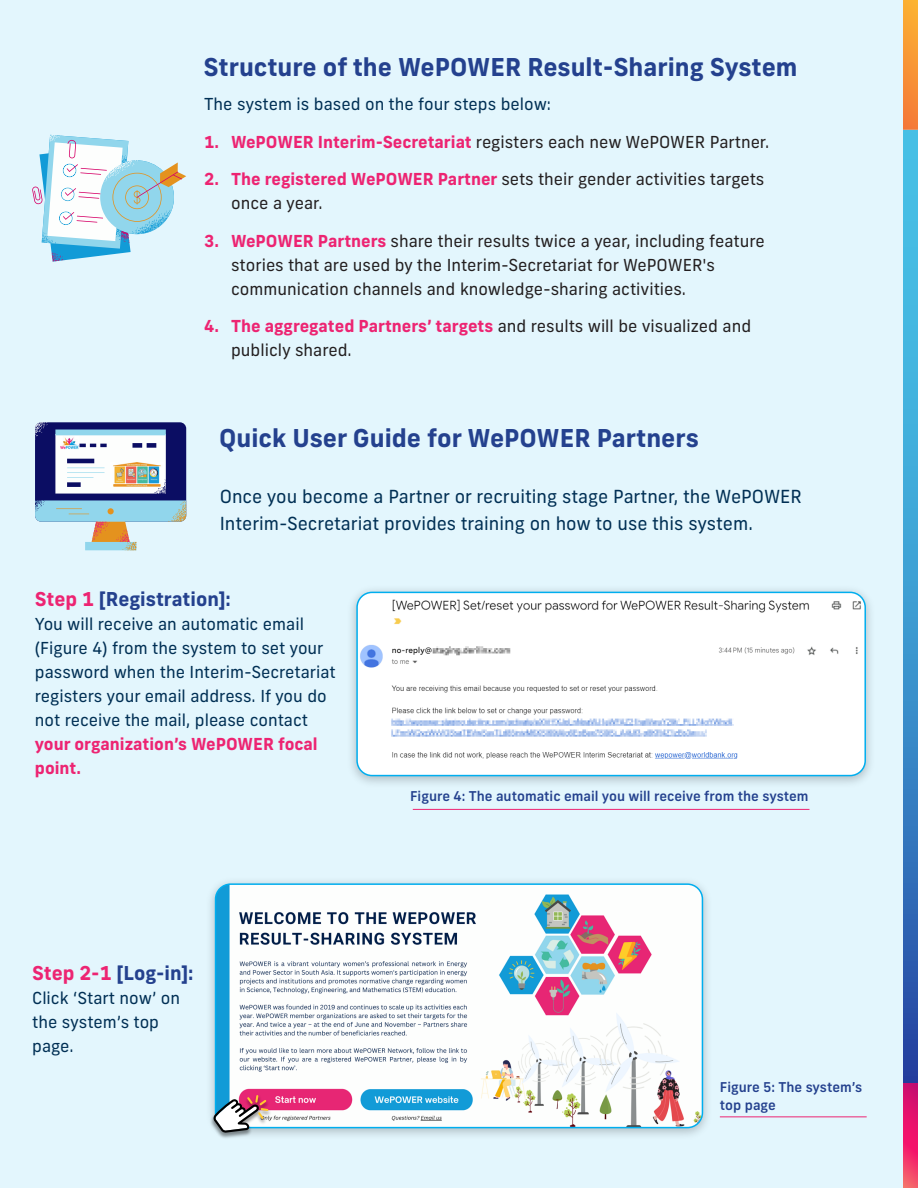
<style>
.page{position:relative;width:918px;height:1188px;background:#e3f6fd}
.page>*{position:absolute;margin:0;border:0;box-sizing:border-box;transform-origin:0 0}
.t1{font:700 24.6px "New Frank";color:#24418e}
.t2{font:700 19.05px "New Frank";color:#24418e}
.t3{font:18px/27px "New Frank";color:#002f54}
.t4{font:16.5px/24px "New Frank";color:#231f20}
.t5{font:16.5px/24px "New Frank";color:#002f54}
.t6{font:700 16.5px/24px "New Frank";color:#ed2472}
.t7{font:500 13.5px/18px "New Frank";color:#24418e}
.s1{font-weight:700;color:#ed2472}
.s2{color:#ed2472}
</style>
<div class="page">
<svg style="left:903px;top:130px;width:15px;height:953px;background:#3a92cc"></svg>
<svg style="left:903px;top:1083px;width:15px;height:105px;background:#e8236c"></svg>
<svg style="left:903px;top:0;width:15px;height:130px;background:#f79535"></svg>
<svg style="left:35px;top:422px;width:151px;height:128px"></svg>
<img style="left:61px;top:437px;width:18px;height:12px">
<div style="left:113px;top:449px;width:50px;height:41px;background:#fdfefd;border-radius:11px"></div>
<img style="left:111px;top:462px;width:52px;height:24px">
<svg style="left:32px;top:135px;width:154px;height:127px"></svg>
<hr style="left:413px;top:809px;width:396px;height:1px;background:#ed2472">
<hr style="left:720px;top:1116px;width:147px;height:1px;background:#ed2472">
<img style="left:357px;top:592px;width:508px;height:184px">
<div style="left:356px;top:592px;width:510px;height:184px;border:2px solid #00aeef;border-radius:15px"></div>
<img style="left:210px;top:881px;width:498px;height:255px">
<img style="left:216px;top:884px;width:486px;height:244px">
<div style="left:215px;top:883px;width:488px;height:245px;border:2px solid #00aeef;border-radius:15px"></div>
<img style="left:210px;top:1094px;width:63px;height:44px">
<svg style="left:213px;top:1095px;width:55px;height:38px;background:#a89ca9"></svg>
<h1 class="t1" style="left:204px;top:51px;width:595px">Structure of the WePOWER Result-Sharing System</h1>
<p class="t5" style="left:204px;top:92px;width:349px">The system is based on the four steps below:</p>
<p class="t4" style="left:204px;top:130px;width:567px"><span class="s1">1. WePOWER Interim-Secretariat</span> registers each new WePOWER Partner.</p>
<p class="t4" style="left:231px;top:167px;width:535px;text-indent:-27px"><span class="s1">2. The registered WePOWER Partner</span> sets their gender activities targets once a year.</p>
<p class="t4" style="left:231px;top:229px;width:535px;text-indent:-27px"><span class="s1">3. WePOWER Partners</span> share their results twice a year, including feature stories that are used by the Interim-Secretariat for WePOWER's communication channels and knowledge-sharing activities.</p>
<p class="t4" style="left:231px;top:314px;width:522px;text-indent:-27px"><span class="s1">4. The aggregated Partners’ targets</span> and results will be visualized and publicly shared.</p>
<h1 class="t1" style="left:219px;top:422px;width:481px">Quick User Guide for WePOWER Partners</h1>
<p class="t3" style="left:220px;top:483px;width:584px">Once you become a Partner or recruiting stage Partner, the WePOWER<br>Interim-Secretariat provides training on how to use this system.</p>
<p class="t2" style="left:35px;top:587px;width:198px"><span class="s2">Step 1</span> [Registration]:</p>
<p class="t5" style="left:35px;top:612px;width:302px">You will receive an automatic email (Figure 4) from the system to set your password when the Interim-Secretariat registers your email address. If you do not receive the mail, please contact</p>
<p class="t6" style="left:35px;top:732px;width:284px">your organization’s WePOWER focal point.</p>
<p class="t2" style="left:32px;top:961px;width:163px"><span class="s2">Step 2-1</span> [Log-in]:</p>
<p class="t5" style="left:32px;top:986px;width:149px">Click ‘Start now’ on the system’s top page.</p>
<p class="t7" style="left:410px;top:787px;width:400px">Figure 4: The automatic email you will receive from the system</p>
<p class="t7" style="left:720px;top:1078px;width:144px">Figure 5: The system’s top page</p>
</div>
